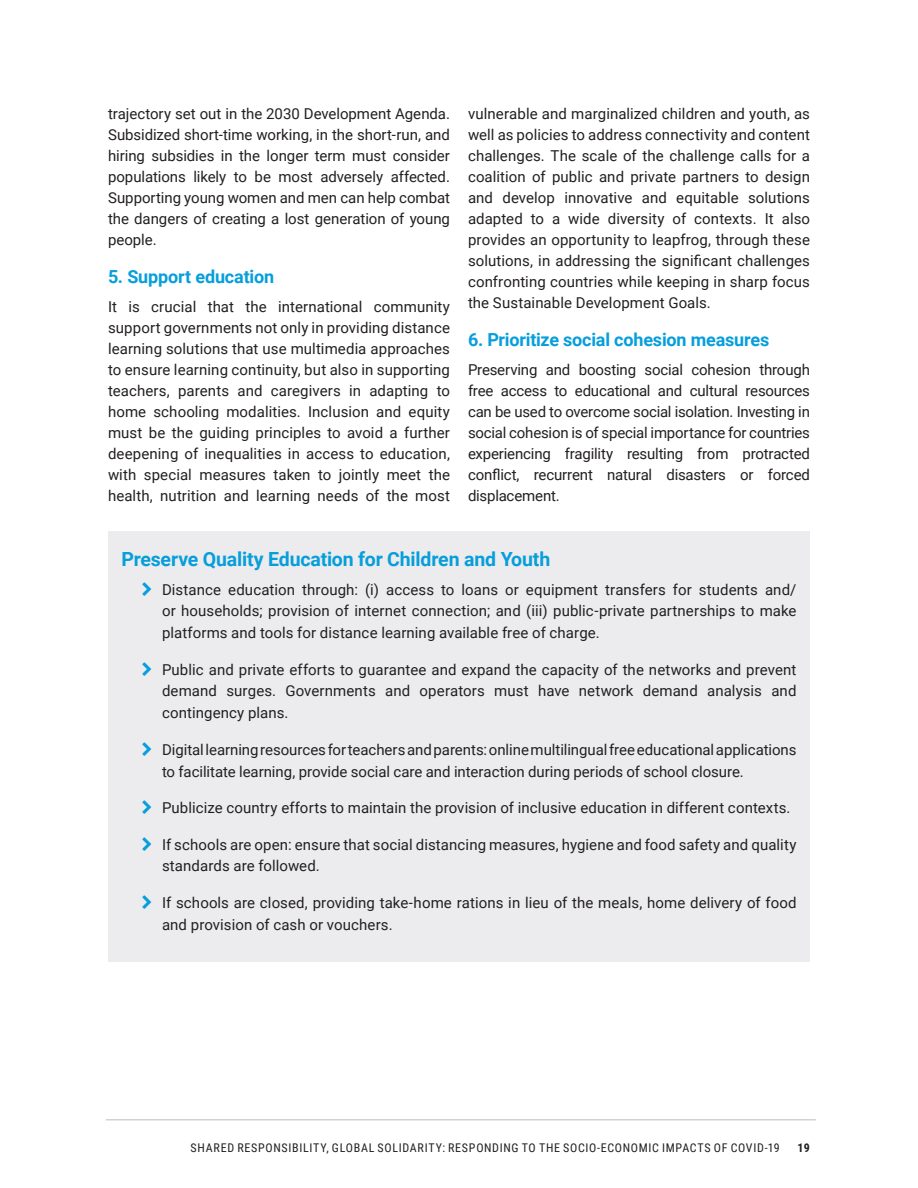
<style>
.page{position:relative;width:918px;height:1188px;background:#fff}
.page>*{position:absolute;margin:0;border:0;box-sizing:border-box;transform-origin:0 0}
.H3_blue{font:700 19.5px "Roboto";letter-spacing:-.01em;color:#069edb}
.H3_blue-2{font:700 18px "Roboto";letter-spacing:-.01em;color:#069edb}
.text{font:15px/21px "Roboto";color:#231f20;text-align:justify}
.t1{font:12px "Roboto Condensed";letter-spacing:.055em;color:#231f20}
.t2{font:700 12px "Roboto Condensed";color:#231f20}
</style>
<div class="page">
<hr style="left:106px;top:1119px;width:710px;height:1px;background:#d1d2d4">
<div style="left:108px;top:531px;width:702px;height:431px;background:#ececee"></div>
<p class="text" style="left:108px;top:103px;width:344px">trajectory set out in the 2030 Development Agenda.<br>Subsidized short-time working, in the short-run, and hiring subsidies in the longer term must consider populations likely to be most adversely affected.<br>Supporting young women and men can help combat the dangers of creating a lost generation of young people.</p>
<p class="H3_blue-2" style="left:108px;top:264px;width:168px">5. Support education</p>
<p class="text" style="left:108px;top:295px;width:344px">It is crucial that the international community support governments not only in providing distance learning solutions that use multimedia approaches to ensure learning continuity, but also in supporting teachers, parents and caregivers in adapting to home schooling modalities. Inclusion and equity must be the guiding principles to avoid a further deepening of inequalities in access to education, with special measures taken to jointly meet the health, nutrition and learning needs of the most</p>
<p class="text" style="left:468px;top:103px;width:344px">vulnerable and marginalized children and youth, as well as policies to address connectivity and content challenges. The scale of the challenge calls for a coalition of public and private partners to design and develop innovative and equitable solutions adapted to a wide diversity of contexts. It also provides an opportunity to leapfrog, through these solutions, in addressing the significant challenges confronting countries while keeping in sharp focus the Sustainable Development Goals.</p>
<p class="H3_blue-2" style="left:468px;top:327px;width:303px">6. Prioritize social cohesion measures</p>
<p class="text" style="left:468px;top:358px;width:344px">Preserving and boosting social cohesion through free access to educational and cultural resources can be used to overcome social isolation. Investing in social cohesion is of special importance for countries experiencing fragility resulting from protracted conflict, recurrent natural disasters or forced displacement.</p>
<p class="H3_blue" style="left:122px;top:545px;width:430px">Preserve Quality Education for Children and Youth</p>
<p class="text" style="left:162px;top:578px;width:636px;line-height:21.8px">Distance education through: (i) access to loans or equipment transfers for students and/ or households; provision of internet connection; and (iii) public-private partnerships to make platforms and tools for distance learning available free of charge.</p>
<p class="text" style="left:162px;top:658px;width:636px;line-height:21.8px">Public and private efforts to guarantee and expand the capacity of the networks and prevent demand surges. Governments and operators must have network demand analysis and contingency plans.</p>
<p class="text" style="left:162px;top:738px;width:636px;line-height:21.8px">Digital learning resources for teachers and parents: online multilingual free educational applications to facilitate learning, provide social care and interaction during periods of school closure.</p>
<p class="text" style="left:162px;top:797px;width:630px">Publicize country efforts to maintain the provision of inclusive education in different contexts.</p>
<p class="text" style="left:162px;top:833px;width:636px;line-height:21.8px">If schools are open: ensure that social distancing measures, hygiene and food safety and quality standards are followed.</p>
<p class="text" style="left:162px;top:891px;width:636px;line-height:21.8px">If schools are closed, providing take-home rations in lieu of the meals, home delivery of food and provision of cash or vouchers.</p>
<p class="t1" style="left:191px;top:1139px;width:591px">SHARED RESPONSIBILITY, GLOBAL SOLIDARITY: RESPONDING TO THE SOCIO-ECONOMIC IMPACTS OF COVID-19</p>
<p class="t2" style="left:798px;top:1139px;width:14px">19</p>
</div>
